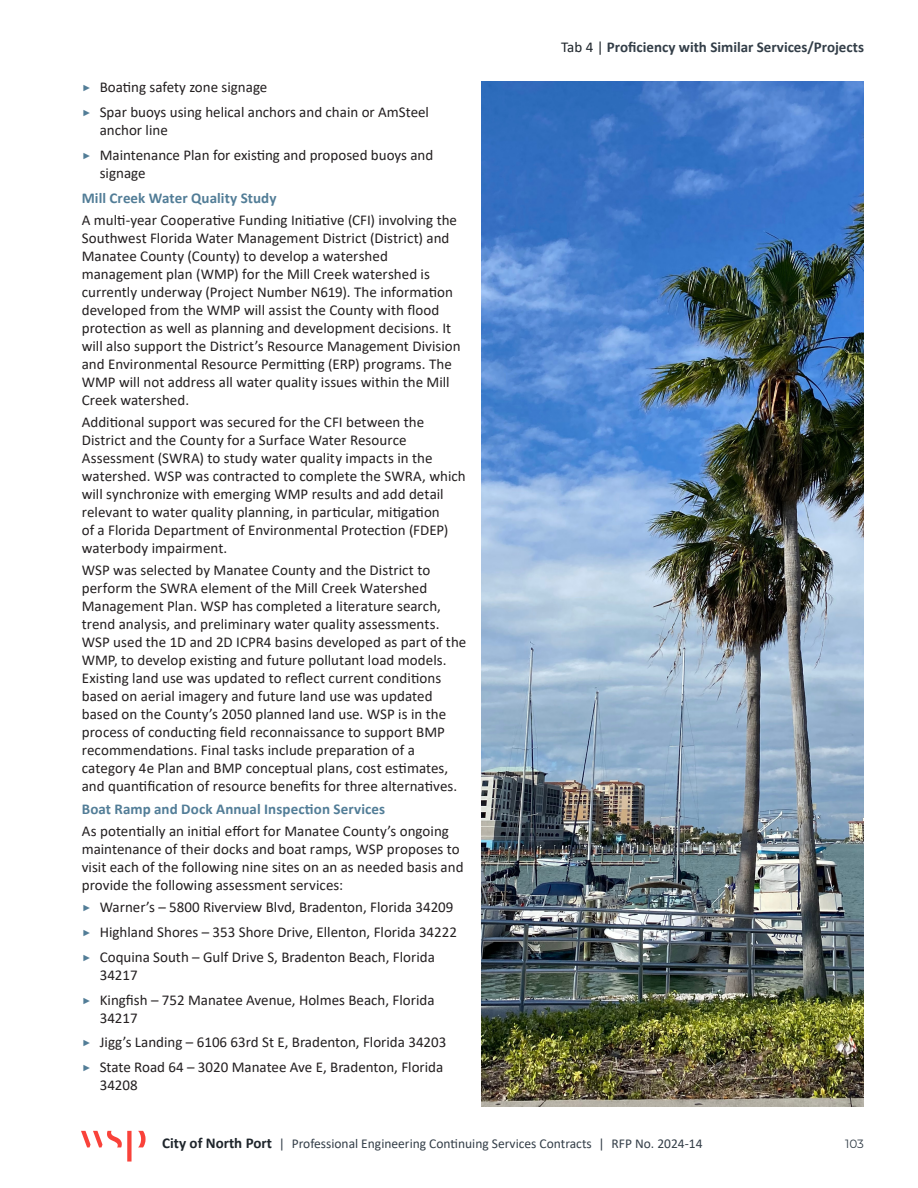
<style>
.page{position:relative;width:918px;height:1188px;background:#fff}
.page>*{position:absolute;margin:0;border:0;box-sizing:border-box;transform-origin:0 0}
.BODY_Normal{font:15px/18px "Calibri";color:#231f20}
.BODY_Normal-2{font:700 15px "Calibri";letter-spacing:.005em;color:#527d97}
.Header__Nested___right_aligned{font:700 15px "Calibri";color:#333e48}
.t1{font:13.5px "Calibri";color:#333e48}
.t2{font:12px "Montserrat";color:#333e48}
.s1{font-family:"Montserrat";color:#527d97}
.s2{font-weight:400;color:#1e252b}
.s3{font-weight:700;font-size:15px;color:#1e252b}
</style>
<div class="page">
<img style="left:482px;top:81px;width:382px;height:1026px">
<svg style="left:138px;top:1131px;width:8px;height:16px"></svg>
<svg style="left:81px;top:1131px;width:51px;height:31px"></svg>
<p class="BODY_Normal" style="left:82px;top:78px;width:187px"><span class="s1">▶</span> Boating safety zone signage</p>
<p class="BODY_Normal" style="left:100px;top:103px;width:331px;text-indent:-18px"><span class="s1">▶</span> Spar buoys using helical anchors and chain or AmSteel anchor line</p>
<p class="BODY_Normal" style="left:100px;top:145px;width:335px;text-indent:-18px"><span class="s1">▶</span> Maintenance Plan for existing and proposed buoys and signage</p>
<p class="BODY_Normal-2" style="left:82px;top:187px;width:196px">Mill Creek Water Quality Study</p>
<p class="BODY_Normal" style="left:82px;top:210px;width:381px">A multi‐year Cooperative Funding Initiative (CFI) involving the Southwest Florida Water Management District (District) and Manatee County (County) to develop a watershed management plan (WMP) for the Mill Creek watershed is currently underway (Project Number N619). The information developed from the WMP will assist the County with flood protection as well as planning and development decisions. It will also support the District’s Resource Management Division and Environmental Resource Permitting (ERP) programs. The WMP will not address all water quality issues within the Mill Creek watershed.</p>
<p class="BODY_Normal" style="left:82px;top:413px;width:386px">Additional support was secured for the CFI between the District and the County for a Surface Water Resource Assessment (SWRA) to study water quality impacts in the watershed. WSP was contracted to complete the SWRA, which will synchronize with emerging WMP results and add detail relevant to water quality planning, in particular, mitigation<br>of a Florida Department of Environmental Protection (FDEP) waterbody impairment.</p>
<p class="BODY_Normal" style="left:82px;top:561px;width:386px">WSP was selected by Manatee County and the District to perform the SWRA element of the Mill Creek Watershed Management Plan. WSP has completed a literature search, trend analysis, and preliminary water quality assessments.<br>WSP used the 1D and 2D ICPR4 basins developed as part of the WMP, to develop existing and future pollutant load models.<br>Existing land use was updated to reflect current conditions based on aerial imagery and future land use was updated based on the County’s 2050 planned land use. WSP is in the process of conducting field reconnaissance to support BMP recommendations. Final tasks include preparation of a category 4e Plan and BMP conceptual plans, cost estimates, and quantification of resource benefits for three alternatives.</p>
<p class="BODY_Normal-2" style="left:82px;top:798px;width:305px">Boat Ramp and Dock Annual Inspection Services</p>
<p class="BODY_Normal" style="left:82px;top:822px;width:383px">As potentially an initial effort for Manatee County’s ongoing maintenance of their docks and boat ramps, WSP proposes to visit each of the following nine sites on an as needed basis and provide the following assessment services:</p>
<p class="BODY_Normal" style="left:82px;top:898px;width:373px"><span class="s1">▶</span> Warner’s – 5800 Riverview Blvd, Bradenton, Florida 34209</p>
<p class="BODY_Normal" style="left:82px;top:923px;width:377px"><span class="s1">▶</span> Highland Shores – 353 Shore Drive, Ellenton, Florida 34222</p>
<p class="BODY_Normal" style="left:100px;top:948px;width:337px;text-indent:-18px"><span class="s1">▶</span> Coquina South – Gulf Drive S, Bradenton Beach, Florida<br>34217</p>
<p class="BODY_Normal" style="left:100px;top:990px;width:336px;text-indent:-18px"><span class="s1">▶</span> Kingfish – 752 Manatee Avenue, Holmes Beach, Florida<br>34217</p>
<p class="BODY_Normal" style="left:82px;top:1033px;width:366px"><span class="s1">▶</span> Jigg’s Landing – 6106 63rd St E, Bradenton, Florida 34203</p>
<p class="BODY_Normal" style="left:100px;top:1058px;width:345px;text-indent:-18px"><span class="s1">▶</span> State Road 64 – 3020 Manatee Ave E, Bradenton, Florida<br>34208</p>
<p class="Header__Nested___right_aligned" style="left:561px;top:36px;width:304px"><span class="s2">Tab 4 |</span> Proficiency with Similar Services/Projects</p>
<p class="t1" style="left:162px;top:1134px;width:542px"><span class="s3">City of North Port</span> | Professional Engineering Continuing Services Contracts | RFP No. 2024-14</p>
<p class="t2" style="left:845px;top:1135px;width:20px">103</p>
</div>
